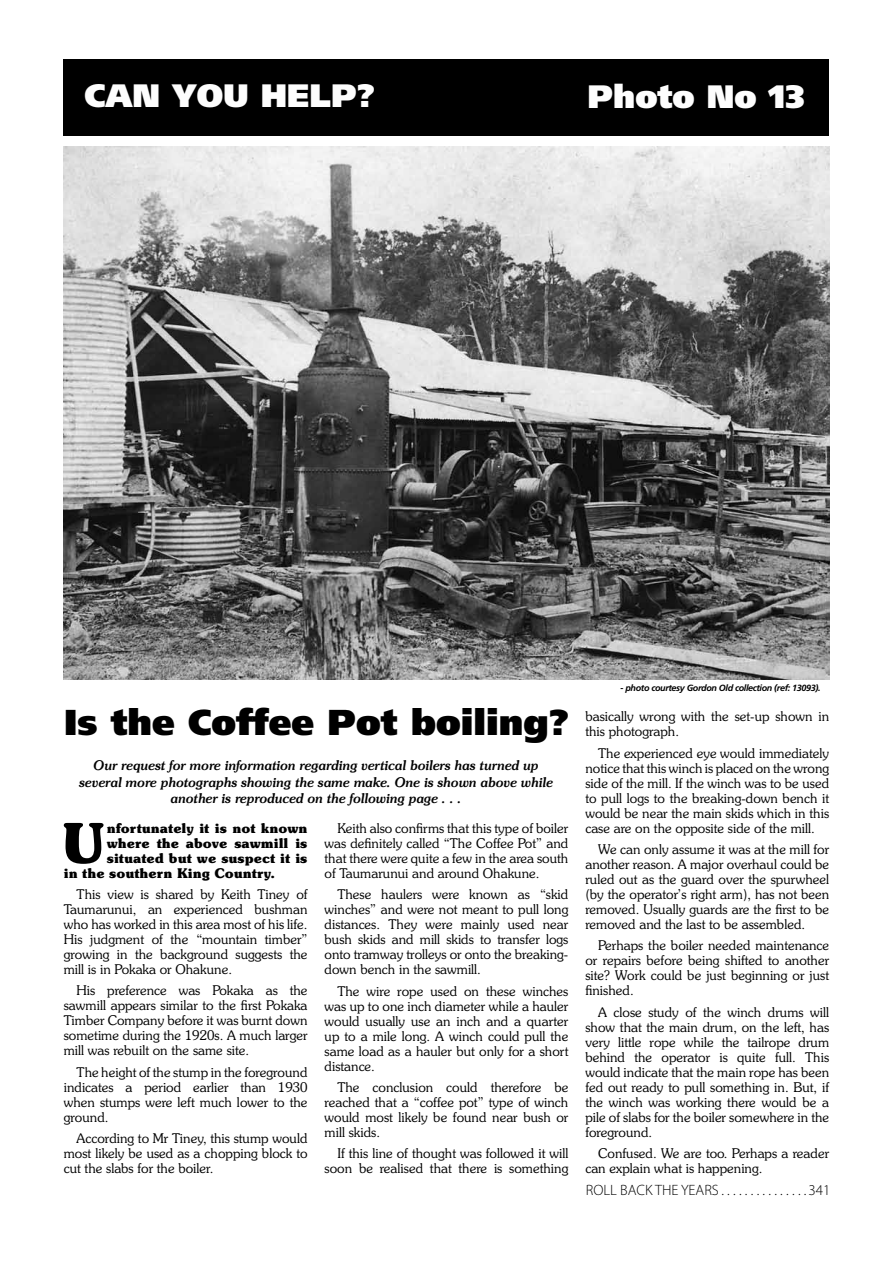
<style>
.page{position:relative;width:893px;height:1263px;background:#fff}
.page>*{position:absolute;margin:0;border:0;box-sizing:border-box;transform-origin:0 0}
.t1{font:700 55.05px "Souvenir IT Cby BT";color:#000}
.t2{font:900 36px "Frutiger";color:#000}
.t3{font:900 32.4px "Frutiger";color:#fdfdfd}
.t4{font:300 15px "Myriad Pro";color:#000}
.t5{font:300 13.5px/15px "Souvenir IT Cby BT";color:#000;text-align:justify}
.t6{font:italic 500 13.5px/16.5px "Souvenir IT Cby BT";letter-spacing:-.005em;color:#000;text-align:center}
.t7{font:700 13.5px "Souvenir IT Cby BT";color:#000}
.t8{font:italic 700 9px "Frutiger";letter-spacing:-.04em;color:#000}
</style>
<div class="page">
<div style="left:64px;top:60px;width:765px;height:76px;background:#000"></div>
<img style="left:64px;top:147px;width:765px;height:533px">
<h3 class="t3" style="left:84px;top:76px;width:292px">CAN YOU HELP?</h3>
<h3 class="t3" style="left:587px;top:77px;width:219px">Photo No 13</h3>
<h2 class="t2" style="left:64px;top:701px;width:507px">Is the Coffee Pot boiling?</h2>
<p class="t6" style="left:79px;top:757px;width:475px">Our request for more information regarding vertical boilers has turned up several more photographs showing the same make. One is shown above while another is reproduced on the following page . . .</p>
<p class="t5" style="left:325px;top:820px;width:245px;text-indent:13px">Keith also confirms that this type of boiler was definitely called “The Coffee Pot” and that there were quite a few in the area south of Taumarunui and around Ohakune.</p>
<p class="t5" style="left:325px;top:887px;width:245px;text-indent:13px">These haulers were known as “skid winches” and were not meant to pull long distances. They were mainly used near bush skids and mill skids to transfer logs onto tramway trolleys or onto the breaking&shy;down bench in the sawmill.</p>
<p class="t5" style="left:325px;top:983px;width:245px;text-indent:13px">The wire rope used on these winches was up to one inch diameter while a hauler would usually use an inch and a quarter up to a mile long. A winch could pull the same load as a hauler but only for a short distance.</p>
<p class="t5" style="left:325px;top:1079px;width:245px;text-indent:13px">The conclusion could therefore be reached that a “coffee pot” type of winch would most likely be found near bush or mill skids.</p>
<p class="t5" style="left:325px;top:1146px;width:245px;text-align:right">If this line of thought was followed it will soon be realised that there is something</p>
<h1 class="t1" style="left:62px;top:808px;width:45px">U</h1>
<p class="t7" style="left:107px;top:819px;width:202px">nfortunately it is not known</p>
<p class="t7" style="left:107px;top:834px;width:202px">where the above sawmill is</p>
<p class="t7" style="left:107px;top:849px;width:202px">situated but we suspect it is</p>
<p class="t7" style="left:64px;top:864px;width:213px">in the southern King Country.</p>
<p class="t5" style="left:64px;top:886px;width:245px;text-indent:13px">This view is shared by Keith Tiney of Taumarunui, an experienced bushman who has worked in this area most of his life.<br>His judgment of the “mountain timber” growing in the background suggests the mill is in Pokaka or Ohakune.</p>
<p class="t5" style="left:64px;top:983px;width:245px;text-indent:13px">His preference was Pokaka as the sawmill appears similar to the first Pokaka Timber Company before it was burnt down sometime during the 1920s. A much larger mill was rebuilt on the same site.</p>
<p class="t5" style="left:64px;top:1064px;width:245px;text-indent:13px">The height of the stump in the foreground indicates a period earlier than 1930 when stumps were left much lower to the ground.</p>
<p class="t5" style="left:64px;top:1131px;width:245px;text-indent:13px">According to Mr Tiney, this stump would most likely be used as a chopping block to cut the slabs for the boiler.</p>
<p class="t8" style="left:620px;top:682px;width:202px">- photo courtesy Gordon Old collection (ref: 13093).</p>
<p class="t5" style="left:585px;top:709px;width:245px">basically wrong with the set-up shown in this photograph.</p>
<p class="t5" style="left:585px;top:745px;width:245px;text-indent:13px">The experienced eye would immediately notice that this winch is placed on the wrong side of the mill. If the winch was to be used to pull logs to the breaking-down bench it would be near the main skids which in this case are on the opposite side of the mill.</p>
<p class="t5" style="left:585px;top:842px;width:245px;text-indent:13px">We can only assume it was at the mill for another reason. A major overhaul could be ruled out as the guard over the spurwheel (by the operator’s right arm), has not been removed. Usually guards are the first to be removed and the last to be assembled.</p>
<p class="t5" style="left:585px;top:938px;width:245px;text-indent:13px">Perhaps the boiler needed maintenance or repairs before being shifted to another site? Work could be just beginning or just finished.</p>
<p class="t5" style="left:585px;top:1004px;width:245px;text-indent:13px">A close study of the winch drums will show that the main drum, on the left, has very little rope while the tailrope drum behind the operator is quite full. This would indicate that the main rope has been fed out ready to pull something in. But, if the winch was working there would be a pile of slabs for the boiler somewhere in the foreground.</p>
<p class="t5" style="left:585px;top:1146px;width:245px;text-indent:13px">Confused. We are too. Perhaps a reader can explain what is happening.</p>
<p class="t4" style="left:586px;top:1181px;width:246px">ROLL BACK THE YEARS . . . . . . . . . . . . . . 341</p>
</div>
